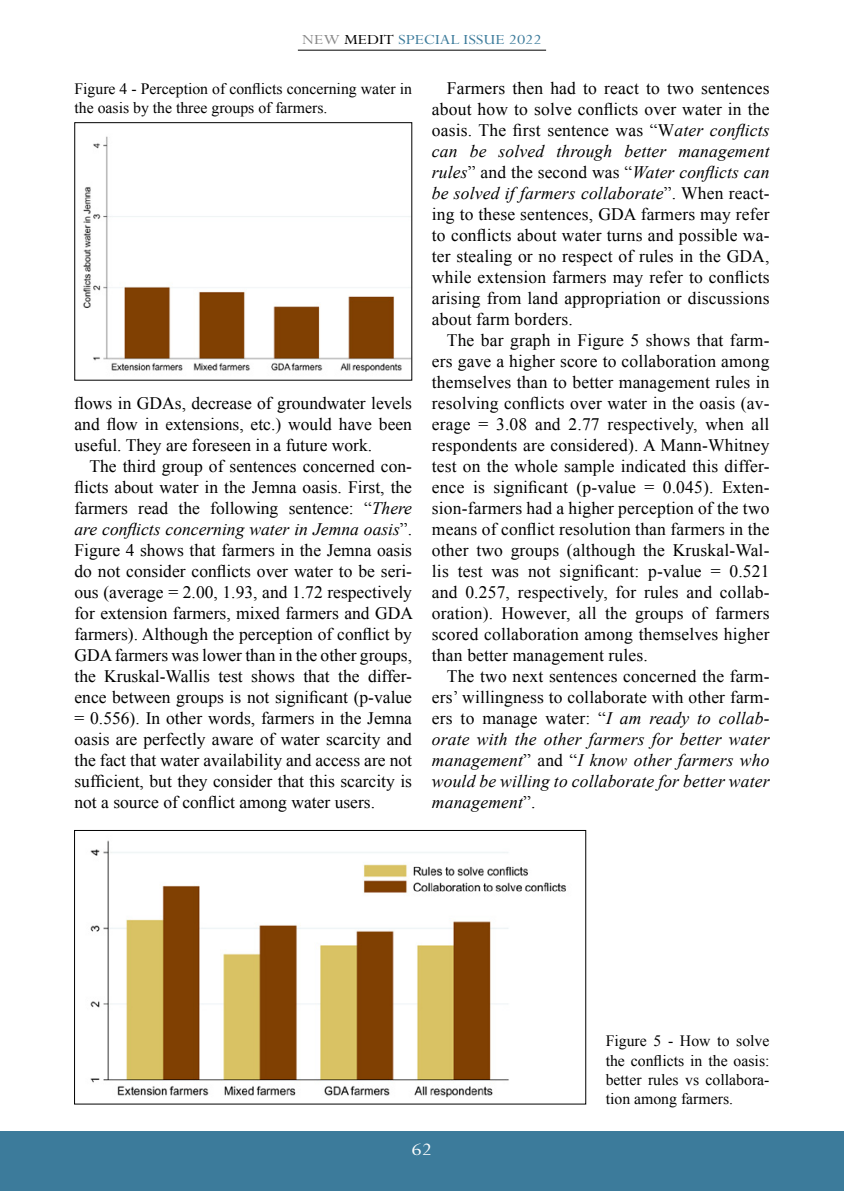
<style>
.page{position:relative;width:844px;height:1191px;background:#fff}
.page>*{position:absolute;margin:0;border:0;box-sizing:border-box;transform-origin:0 0}
.t1{font:19.6px "Perpetua Std";color:#fff;scale:1.15 1}
.t2{font:17.5px/21px "Times New Roman";letter-spacing:.005em;color:#000;text-align:justify}
.t3{font:italic 17.5px/21px "Times New Roman";letter-spacing:.01em;color:#000;text-align:justify}
.t4{font:15.75px/19.2px "Times New Roman";color:#000}
.t5{font:15.75px "Perpetua Std";color:#3c7b9b;scale:1.15 1}
.s1{color:#878787}
.s2{color:#000}
.s3{font-style:italic}
.s4{font-style:normal}
</style>
<div class="page">
<div style="left:0;top:1131px;width:843px;height:60px;background:#3c7b9b"></div>
<hr style="left:298px;top:50px;width:248px;height:1px;background:#000">
<img style="left:83px;top:136px;width:327px;height:236px">
<div style="left:74px;top:122px;width:338px;height:258px;border:1px solid #000"></div>
<img style="left:90px;top:840px;width:419px;height:258px">
<div style="left:74px;top:830px;width:511px;height:274px;border:1px solid #000"></div>
<img style="left:351px;top:857px;width:215px;height:43px">
<p class="t5" style="left:302px;top:31px;width:210px"><span class="s1">NEW</span> <span class="s2">MEDIT</span> SPECIAL ISSUE 2022</p>
<p class="t4" style="left:74px;top:79px;width:339px">Figure 4 - Perception of conflicts concerning water in the oasis by the three groups of farmers.</p>
<p class="t2" style="left:74px;top:392px;width:339px">flows in GDAs, decrease of groundwater levels and flow in extensions, etc.) would have been useful. They are foreseen in a future work.</p>
<p class="t2" style="left:74px;top:455px;width:340px;text-indent:15px">The third group of sentences concerned con&shy;flicts about water in the Jemna oasis. First, the farmers read the following sentence: “<span class="s3">There are conflicts concerning water in Jemna oasis</span>”.<br>Figure 4 shows that farmers in the Jemna oasis do not consider conflicts over water to be seri&shy;ous (average = 2.00, 1.93, and 1.72 respectively for extension farmers, mixed farmers and GDA farmers). Although the perception of conflict by GDA farmers was lower than in the other groups, the Kruskal-Wallis test shows that the differ&shy;ence between groups is not significant (p-value = 0.556). In other words, farmers in the Jemna oasis are perfectly aware of water scarcity and the fact that water availability and access are not sufficient, but they consider that this scarcity is not a source of conflict among water users.</p>
<p class="t2" style="left:432px;top:77px;width:339px;text-indent:15px">Farmers then had to react to two sentences about how to solve conflicts over water in the oasis. The first sentence was “W<span class="s3">ater conflicts can be solved through better management rules</span>” and the second was “<span class="s3">Water conflicts can be solved if farmers collaborate</span>”. When react&shy;ing to these sentences, GDA farmers may refer to conflicts about water turns and possible wa&shy;ter stealing or no respect of rules in the GDA, while extension farmers may refer to conflicts arising from land appropriation or discussions about farm borders.</p>
<p class="t2" style="left:432px;top:329px;width:339px;text-indent:15px">The bar graph in Figure 5 shows that farm&shy;ers gave a higher score to collaboration among themselves than to better management rules in resolving conflicts over water in the oasis (av&shy;erage = 3.08 and 2.77 respectively, when all respondents are considered). A Mann-Whitney test on the whole sample indicated this differ&shy;ence is significant (p-value = 0.045). Exten&shy;sion-farmers had a higher perception of the two means of conflict resolution than farmers in the other two groups (although the Kruskal-Wal&shy;lis test was not significant: p-value = 0.521 and 0.257, respectively, for rules and collab&shy;oration). However, all the groups of farmers scored collaboration among themselves higher than better management rules.</p>
<p class="t3" style="left:432px;top:665px;width:339px;text-indent:15px"><span class="s4">The two next sentences concerned the farm&shy;ers’ willingness to collaborate with other farm&shy;ers to manage water: “</span>I am ready to collab&shy;orate with the other farmers for better water management<span class="s4">” and “</span>I know other farmers who would be willing to collaborate for better water management<span class="s4">”.</span></p>
<p class="t4" style="left:605px;top:1031px;width:165px;text-align:justify">Figure 5 - How to solve the conflicts in the oasis: better rules vs collabora&shy;tion among farmers.</p>
<p class="t1" style="left:411px;top:1139px;width:19px">62</p>
</div>
